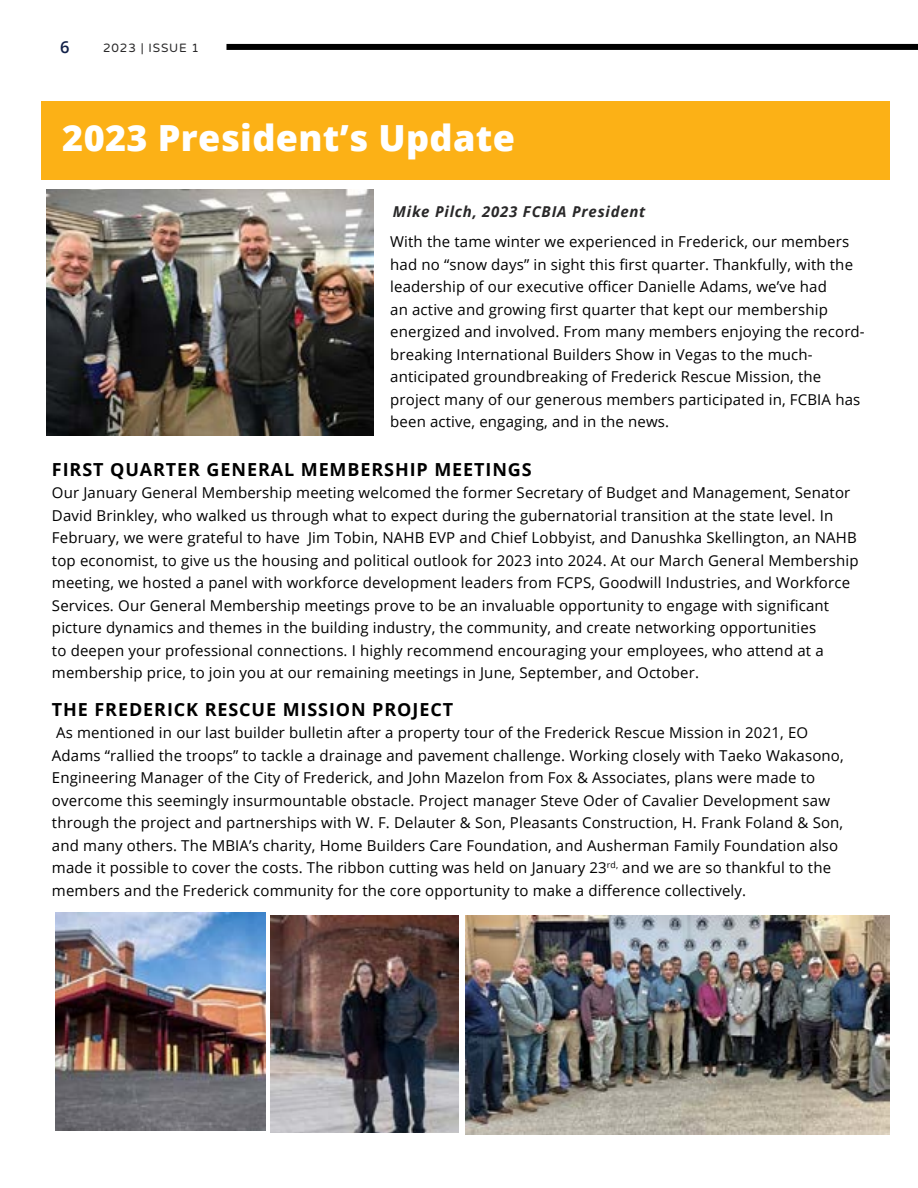
<style>
.page{position:relative;width:918px;height:1188px;background:#fff}
.page>*{position:absolute;margin:0;border:0;box-sizing:border-box;transform-origin:0 0}
.t1{font:800 36px "Open Sans";letter-spacing:.01em;color:#fff}
.t2{font:700 18px "Open Sans";letter-spacing:.05em;color:#000}
.t3{font:600 16.5px "Open Sans";color:#112048}
.t4{font:15px/22.5px "Open Sans";letter-spacing:.01em;color:#000}
.t5{font:italic 700 15px "Open Sans";letter-spacing:.05em;color:#292829}
.t6{font:12px "Varela Round";letter-spacing:.07em;color:#292829}
</style>
<div class="page">
<div style="left:41px;top:101px;width:849px;height:79px;background:#fcb116"></div>
<img style="left:47px;top:190px;width:327px;height:246px">
<img style="left:55px;top:913px;width:211px;height:217px">
<img style="left:271px;top:916px;width:188px;height:217px">
<img style="left:466px;top:916px;width:424px;height:218px">
<div style="left:226px;top:44px;width:692px;height:6px;background:#000"></div>
<p class="t3" style="left:60px;top:36px;width:11px">6</p>
<p class="t6" style="left:103px;top:41px;width:97px">2023 | ISSUE 1</p>
<h1 class="t1" style="left:62px;top:111px;width:454px">2023 President’s Update</h1>
<p class="t5" style="left:393px;top:201px;width:254px">Mike Pilch, 2023 FCBIA President</p>
<p class="t4" style="left:390px;top:230px;width:476px">With the tame winter we experienced in Frederick, our members had no “snow days” in sight this first quarter. Thankfully, with the leadership of our executive officer Danielle Adams, we’ve had<br>an active and growing first quarter that kept our membership energized and involved. From many members enjoying the record&shy;breaking International Builders Show in Vegas to the much&shy;anticipated groundbreaking of Frederick Rescue Mission, the project many of our generous members participated in, FCBIA has been active, engaging, and in the news.</p>
<p class="t2" style="left:52px;top:456px;width:481px">FIRST QUARTER GENERAL MEMBERSHIP MEETINGS</p>
<p class="t4" style="left:52px;top:481px;width:808px">Our January General Membership meeting welcomed the former Secretary of Budget and Management, Senator David Brinkley, who walked us through what to expect during the gubernatorial transition at the state level. In February, we were grateful to have Jim Tobin, NAHB EVP and Chief Lobbyist, and Danushka Skellington, an NAHB top economist, to give us the housing and political outlook for 2023 into 2024. At our March General Membership meeting, we hosted a panel with workforce development leaders from FCPS, Goodwill Industries, and Workforce Services. Our General Membership meetings prove to be an invaluable opportunity to engage with significant picture dynamics and themes in the building industry, the community, and create networking opportunities<br>to deepen your professional connections. I highly recommend encouraging your employees, who attend at a membership price, to join you at our remaining meetings in June, September, and October.</p>
<p class="t2" style="left:52px;top:696px;width:403px">THE FREDERICK RESCUE MISSION PROJECT</p>
<p class="t4" style="left:52px;top:721px;width:793px">As mentioned in our last builder bulletin after a property tour of the Frederick Rescue Mission in 2021, EO Adams “rallied the troops” to tackle a drainage and pavement challenge. Working closely with Taeko Wakasono, Engineering Manager of the City of Frederick, and John Mazelon from Fox &amp; Associates, plans were made to overcome this seemingly insurmountable obstacle. Project manager Steve Oder of Cavalier Development saw through the project and partnerships with W. F. Delauter &amp; Son, Pleasants Construction, H. Frank Foland &amp; Son, and many others. The MBIA’s charity, Home Builders Care Foundation, and Ausherman Family Foundation also made it possible to cover the costs. The ribbon cutting was held on January 23<sup>rd,</sup> and we are so thankful to the members and the Frederick community for the core opportunity to make a difference collectively.</p>
</div>
